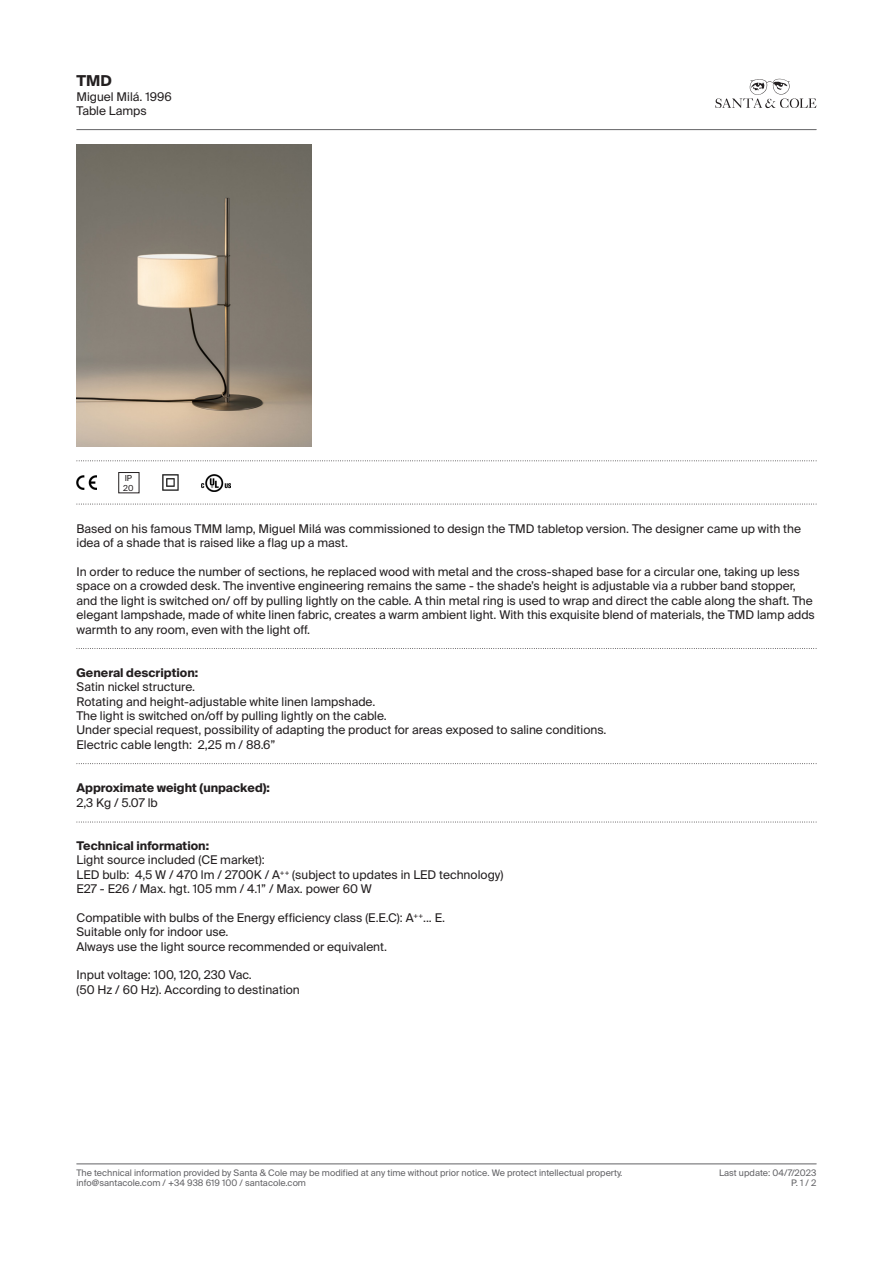
<style>
.page{position:relative;width:893px;height:1263px;background:#fff}
.page>*{position:absolute;margin:0;border:0;box-sizing:border-box;transform-origin:0 0}
.t1{font:700 15px "Suisse Intl";color:#231f20}
.t2{font:12px/14.4px "Suisse Intl";color:#231f20}
.t3{font:700 12px "Suisse Intl";color:#231f20}
.t4{font:9px "Suisse Intl";color:#636366}
.t5{font:8.25px "Suisse Intl";color:#231f20}
.s1{font-weight:700}
</style>
<div class="page">
<svg style="left:715px;top:79px;width:101px;height:29px"></svg>
<hr style="left:77px;top:129px;width:739px;height:1px;background:#636366">
<hr style="left:77px;top:1163px;width:739px;height:1px;background:#636366">
<svg style="left:77px;top:460px;width:740px;height:1px"></svg>
<img style="left:77px;top:475px;width:19px;height:14px">
<img style="left:201px;top:474px;width:30px;height:18px">
<img style="left:162px;top:474px;width:17px;height:17px">
<img style="left:77px;top:144px;width:234px;height:302px">
<svg style="left:77px;top:504px;width:740px;height:1px"></svg>
<svg style="left:77px;top:822px;width:740px;height:1px"></svg>
<svg style="left:77px;top:648px;width:740px;height:1px"></svg>
<svg style="left:77px;top:763px;width:740px;height:1px"></svg>
<p class="t1" style="left:77px;top:72px;width:37px">TMD</p>
<p class="t2" style="left:77px;top:89px;width:97px">Miguel Milá. 1996<br>Table Lamps</p>
<p class="t5" style="left:125px;top:473px;width:9px">IP</p>
<p class="t5" style="left:123px;top:483px;width:12px">20</p>
<p class="t2" style="left:77px;top:521px;width:726px">Based on his famous TMM lamp, Miguel Milá was commissioned to design the TMD tabletop version. The designer came up with the idea of a shade that is raised like a flag up a mast.</p>
<p class="t2" style="left:77px;top:565px;width:740px">In order to reduce the number of sections, he replaced wood with metal and the cross-shaped base for a circular one, taking up less space on a crowded desk. The inventive engineering remains the same - the shade’s height is adjustable via a rubber band stopper, and the light is switched on/ off by pulling lightly on the cable. A thin metal ring is used to wrap and direct the cable along the shaft. The elegant lampshade, made of white linen fabric, creates a warm ambient light. With this exquisite blend of materials, the TMD lamp adds warmth to any room, even with the light off.</p>
<p class="t2" style="left:77px;top:665px;width:123px"><span class="s1">General description:<br></span>Satin nickel structure.</p>
<p class="t2" style="left:77px;top:694px;width:300px">Rotating and height-adjustable white linen lampshade.</p>
<p class="t2" style="left:77px;top:709px;width:312px">The light is switched on/off by pulling lightly on the cable.</p>
<p class="t2" style="left:77px;top:723px;width:532px">Under special request, possibility of adapting the product for areas exposed to saline conditions.</p>
<p class="t2" style="left:77px;top:737px;width:201px">Electric cable length: 2,25 m / 88.6”</p>
<p class="t3" style="left:77px;top:781px;width:195px">Approximate weight (unpacked):</p>
<p class="t2" style="left:77px;top:795px;width:83px">2,3 Kg / 5.07 lb</p>
<p class="t2" style="left:77px;top:838px;width:190px"><span class="s1">Technical information:<br></span>Light source included (CE market):</p>
<p class="t2" style="left:77px;top:867px;width:428px">LED bulb: 4,5 W / 470 lm / 2700K / A<sup>++</sup> (subject to updates in LED technology)</p>
<p class="t2" style="left:77px;top:881px;width:297px">E27 - E26 / Max. hgt. 105 mm / 4.1” / Max. power 60 W</p>
<p class="t2" style="left:77px;top:910px;width:370px">Compatible with bulbs of the Energy efficiency class (E.E.C): A<sup>++</sup>... E.</p>
<p class="t2" style="left:77px;top:925px;width:154px">Suitable only for indoor use.</p>
<p class="t2" style="left:77px;top:939px;width:312px">Always use the light source recommended or equivalent.</p>
<p class="t2" style="left:77px;top:968px;width:225px">Input voltage: 100, 120, 230 Vac.<br>(50 Hz / 60 Hz). According to destination</p>
<p class="t4" style="left:77px;top:1167px;width:547px">The technical information provided by Santa &amp; Cole may be modified at any time without prior notice. We protect intellectual property.</p>
<p class="t4" style="left:719px;top:1167px;width:99px">Last update: 04/7/2023</p>
<p class="t4" style="left:77px;top:1178px;width:231px">info@santacole.com / +34 938 619 100 / santacole.com</p>
<p class="t4" style="left:791px;top:1178px;width:27px">P. 1 / 2</p>
</div>
